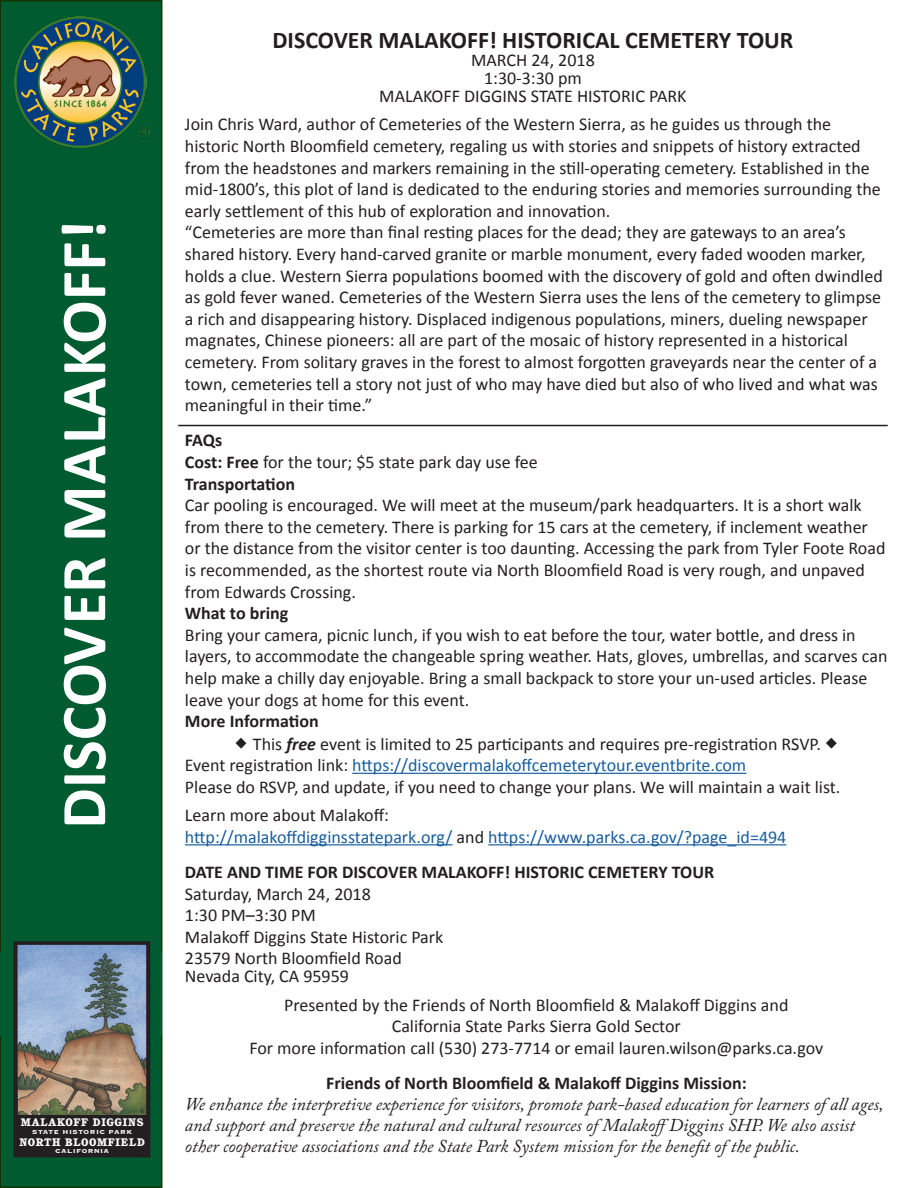
<style>
.page{position:relative;width:918px;height:1188px;background:#fff}
.page>*{position:absolute;margin:0;border:0;box-sizing:border-box;transform-origin:0 0}
.t1{font:700 64.5px "Calibri";color:#fff}
.t2{font:700 24px "Calibri";color:#231f20}
.t3{font:18px/21.6px "Calibri";color:#231f20}
.t4{font:italic 18px/21px "Adobe Caslon Pro";color:#231f20}
.t5{font:18px "Calibri";color:#175d9e}
.t6{font:700 18px "Calibri";color:#231f20}
.t7{font:800 10.65px "Cushing";letter-spacing:.055em;color:#fff;scale:1.04 1}
.t8{font:700 7.5px "Copperplate";letter-spacing:.06em;color:#fff;scale:1.04 1}
.t9{font:700 7.5px "Copperplate";letter-spacing:.04em;color:#fff;scale:1.04 1}
.t10{font:700 6.3px "Copperplate";color:#231f20;scale:1.13 1}
.s1{font-weight:700}
.s2{font-family:"Minion Pro";font-size:27px}
.s3{font-weight:700;font-style:italic}
.s4{color:#231f20}
</style>
<div class="page">
<div style="left:0;top:1px;width:162px;height:1186px;background:#005b31"></div>
<div style="left:0;top:0;width:162px;height:1188px;border:2px solid #113402"></div>
<div style="left:0;top:952px;width:162px;height:84px;background:#005b31"></div>
<div style="left:15px;top:1114px;width:134px;height:42px;background:#231f20"></div>
<img style="left:19px;top:946px;width:126px;height:169px">
<div style="left:14px;top:941px;width:136px;height:217px;border:4px solid #231f20"></div>
<hr style="left:178px;top:425px;width:710px;height:1px;background:#231f20">
<hr style="left:352px;top:773px;width:394px;height:1px;background:#175d9e">
<hr style="left:185px;top:844px;width:268px;height:1px;background:#175d9e">
<hr style="left:488px;top:844px;width:298px;height:1px;background:#175d9e">
<img style="left:14px;top:16px;width:135px;height:132px">
<p class="t1" style="left:43px;top:829px;width:610px;rotate:-90deg">DISCOVER MALAKOFF!</p>
<p class="t10" style="left:140px;top:1107px;width:5px">©</p>
<p class="t7" style="left:21px;top:1116px;width:120px">MALAKOFF DIGGINS</p>
<p class="t8" style="left:32px;top:1127px;width:97px">STATE HISTORIC PARK</p>
<p class="t7" style="left:19px;top:1136px;width:122px">NORTH BLOOMFIELD</p>
<p class="t9" style="left:55px;top:1146px;width:53px">CALIFORNIA</p>
<p class="t2" style="left:272px;top:25px;width:522px">DISCOVER MALAKOFF! HISTORICAL CEMETERY TOUR</p>
<p class="t3" style="left:471px;top:49px;width:125px">MARCH 24, 2018</p>
<p class="t3" style="left:484px;top:67px;width:99px">1:30-3:30 pm</p>
<p class="t3" style="left:379px;top:85px;width:309px">MALAKOFF DIGGINS STATE HISTORIC PARK</p>
<p class="t3" style="left:185px;top:114px;width:697px">Join Chris Ward, author of Cemeteries of the Western Sierra, as he guides us through the historic North Bloomfield cemetery, regaling us with stories and snippets of history extracted from the headstones and markers remaining in the still-operating cemetery. Established in the mid-1800’s, this plot of land is dedicated to the enduring stories and memories surrounding the early settlement of this hub of exploration and innovation.</p>
<p class="t3" style="left:185px;top:222px;width:699px">“Cemeteries are more than final resting places for the dead; they are gateways to an area’s shared history. Every hand-carved granite or marble monument, every faded wooden marker, holds a clue. Western Sierra populations boomed with the discovery of gold and often dwindled as gold fever waned. Cemeteries of the Western Sierra uses the lens of the cemetery to glimpse a rich and disappearing history. Displaced indigenous populations, miners, dueling newspaper magnates, Chinese pioneers: all are part of the mosaic of history represented in a historical cemetery. From solitary graves in the forest to almost forgotten graveyards near the center of a town, cemeteries tell a story not just of who may have died but also of who lived and what was meaningful in their time.”</p>
<p class="t6" style="left:185px;top:429px;width:39px">FAQs</p>
<p class="t3" style="left:185px;top:451px;width:354px"><span class="s1">Cost: Free</span> for the tour; $5 state park day use fee</p>
<p class="t6" style="left:185px;top:472px;width:112px">Transportation</p>
<p class="t3" style="left:185px;top:494px;width:702px">Car pooling is encouraged. We will meet at the museum/park headquarters. It is a short walk from there to the cemetery. There is parking for 15 cars at the cemetery, if inclement weather or the distance from the visitor center is too daunting. Accessing the park from Tyler Foote Road is recommended, as the shortest route via North Bloomfield Road is very rough, and unpaved from Edwards Crossing.</p>
<p class="t6" style="left:185px;top:602px;width:105px">What to bring</p>
<p class="t3" style="left:185px;top:624px;width:704px">Bring your camera, picnic lunch, if you wish to eat before the tour, water bottle, and dress in layers, to accommodate the changeable spring weather. Hats, gloves, umbrellas, and scarves can help make a chilly day enjoyable. Bring a small backpack to store your un-used articles. Please leave your dogs at home for this event.</p>
<p class="t6" style="left:185px;top:710px;width:135px">More Information</p>
<p class="t3" style="left:235px;top:733px;width:604px"><span class="s2">◆</span> This <span class="s3">free</span> event is limited to 25 participants and requires pre-registration RSVP. <span class="s2">◆</span></p>
<p class="t5" style="left:185px;top:754px;width:563px"><span class="s4">Event registration link:</span> https://discovermalakoffcemeterytour.eventbrite.com</p>
<p class="t3" style="left:185px;top:776px;width:657px">Please do RSVP, and update, if you need to change your plans. We will maintain a wait list.</p>
<p class="t3" style="left:185px;top:805px;width:206px">Learn more about Malakoff:</p>
<p class="t5" style="left:185px;top:825px;width:603px">http://malakoffdigginsstatepark.org/ <span class="s4">and</span> https://www.parks.ca.gov/?page_id=494</p>
<p class="t6" style="left:185px;top:860px;width:531px">DATE AND TIME FOR DISCOVER MALAKOFF! HISTORIC CEMETERY TOUR</p>
<p class="t3" style="left:185px;top:883px;width:187px">Saturday, March 24, 2018</p>
<p class="t3" style="left:185px;top:904px;width:132px">1:30 PM–3:30 PM</p>
<p class="t3" style="left:185px;top:926px;width:260px">Malakoff Diggins State Historic Park</p>
<p class="t3" style="left:185px;top:948px;width:218px">23579 North Bloomfield Road</p>
<p class="t3" style="left:185px;top:966px;width:166px">Nevada City, CA 95959</p>
<p class="t3" style="left:284px;top:994px;width:506px">Presented by the Friends of North Bloomfield &amp; Malakoff Diggins and</p>
<p class="t3" style="left:392px;top:1016px;width:291px">California State Parks Sierra Gold Sector</p>
<p class="t3" style="left:249px;top:1037px;width:575px">For more information call (530) 273-7714 or email lauren.wilson@parks.ca.gov</p>
<p class="t6" style="left:326px;top:1071px;width:422px">Friends of North Bloomfield &amp; Malakoff Diggins Mission:</p>
<p class="t4" style="left:185px;top:1093px;width:700px">We enhance the interpretive experience for visitors, promote park-based education for learners of all ages, and support and preserve the natural and cultural resources of MalakoffDiggins SHP. We also assist other cooperative associations and the State Park System mission for the benefit of the public.</p>
</div>
